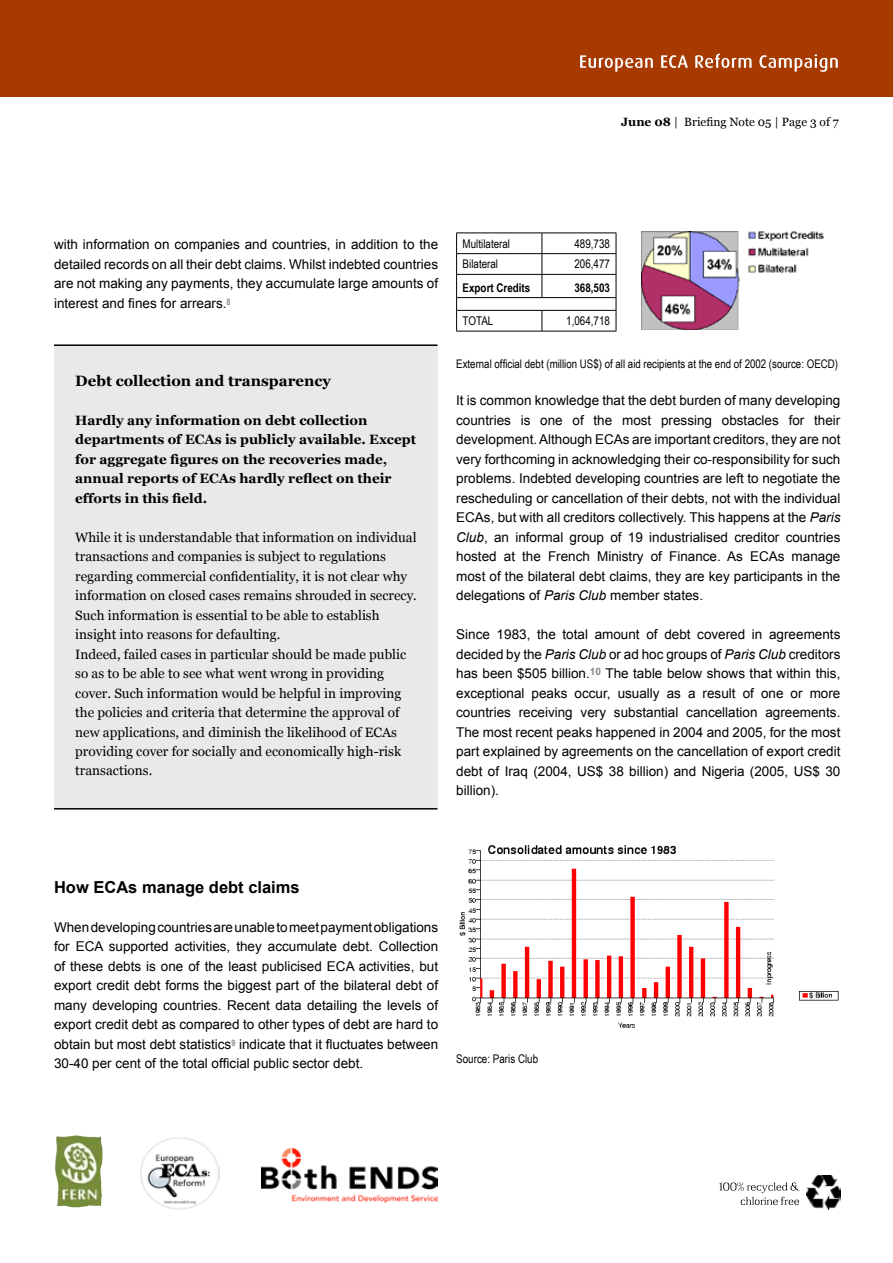
<style>
.page{position:relative;width:893px;height:1263px;background:#fff}
.page>*{position:absolute;margin:0;border:0;box-sizing:border-box;transform-origin:0 0}
.t1{font:700 16.5px "Arial";color:#000}
.t2{font:700 15px "Georgia";color:#000}
.t3{font:13.5px/19.5px "Arial";color:#000;text-align:justify}
.t4{font:13.5px/19.5px "Georgia";color:#000}
.t5{font:700 13.5px/19.5px "Georgia";color:#000}
.t6{font:12px "Arial Narrow";color:#000}
.t7{font:12px "Georgia";color:#000}
.t8{font:700 12px "Arial Narrow";color:#000}
.t9{font:11.85px "Arial Narrow";color:#000}
.s1{font-weight:700}
.s2{font-style:italic}
</style>
<div class="page">
<div style="left:0;top:0;width:893px;height:96px;background:#a63a00"></div>
<img style="left:806px;top:1175px;width:34px;height:34px">
<img style="left:55px;top:1135px;width:48px;height:72px">
<img style="left:140px;top:1137px;width:80px;height:72px">
<svg style="left:580px;top:53px;width:258px;height:19px"></svg>
<svg style="left:719px;top:1182px;width:81px;height:23px"></svg>
<img style="left:261px;top:1148px;width:176px;height:54px">
<hr style="left:456px;top:253px;width:86px;height:1px;background:#000">
<hr style="left:542px;top:253px;width:74px;height:1px;background:#000">
<hr style="left:456px;top:274px;width:86px;height:1px;background:#000">
<hr style="left:542px;top:274px;width:74px;height:1px;background:#000">
<svg style="left:542px;top:234px;width:1px;height:63px"></svg>
<hr style="left:456px;top:297px;width:86px;height:1px;background:#000">
<hr style="left:542px;top:297px;width:74px;height:1px;background:#000">
<hr style="left:456px;top:310px;width:86px;height:1px;background:#000">
<hr style="left:542px;top:310px;width:74px;height:1px;background:#000">
<svg style="left:542px;top:311px;width:1px;height:20px"></svg>
<hr style="left:456px;top:233px;width:86px;height:1px;background:#000">
<hr style="left:542px;top:233px;width:74px;height:1px;background:#000">
<svg style="left:456px;top:233px;width:1px;height:98px"></svg>
<svg style="left:616px;top:233px;width:1px;height:98px"></svg>
<hr style="left:456px;top:331px;width:86px;height:1px;background:#000">
<hr style="left:542px;top:331px;width:74px;height:1px;background:#000">
<img style="left:459px;top:845px;width:380px;height:183px">
<img style="left:641px;top:232px;width:99px;height:97px">
<img style="left:748px;top:231px;width:76px;height:42px">
<div style="left:54px;top:345px;width:383px;height:463px;background:#e8e9ea"></div>
<hr style="left:54px;top:344px;width:383px;height:2px;background:#000">
<hr style="left:54px;top:808px;width:383px;height:1px;background:#000">
<p class="t7" style="left:621px;top:115px;width:219px"><span class="s1">June 08</span> | Briefing Note 05 | Page 3 of 7</p>
<p class="t3" style="left:54px;top:235px;width:386px">with information on companies and countries, in addition to the detailed records on all their debt claims. Whilst indebted countries are not making any payments, they accumulate large amounts of interest and fines for arrears.<sup>8</sup></p>
<p class="t2" style="left:75px;top:372px;width:257px">Debt collection and transparency</p>
<p class="t5" style="left:75px;top:410px;width:342px">Hardly any information on debt collection departments of ECAs is publicly available. Except for aggregate figures on the recoveries made, annual reports of ECAs hardly reflect on their efforts in this field.</p>
<p class="t4" style="left:75px;top:527px;width:343px">While it is understandable that information on individual transactions and companies is subject to regulations regarding commercial confidentiality, it is not clear why information on closed cases remains shrouded in secrecy.<br>Such information is essential to be able to establish insight into reasons for defaulting.<br>Indeed, failed cases in particular should be made public so as to be able to see what went wrong in providing cover. Such information would be helpful in improving the policies and criteria that determine the approval of new applications, and diminish the likelihood of ECAs providing cover for socially and economically high-risk transactions.</p>
<p class="t6" style="left:463px;top:237px;width:49px">Multilateral</p>
<p class="t6" style="left:574px;top:237px;width:37px">489,738</p>
<p class="t6" style="left:463px;top:257px;width:37px">Bilateral</p>
<p class="t6" style="left:574px;top:257px;width:37px">206,477</p>
<p class="t8" style="left:463px;top:280px;width:69px">Export Credits</p>
<p class="t8" style="left:574px;top:280px;width:37px">368,503</p>
<p class="t6" style="left:463px;top:314px;width:32px">TOTAL</p>
<p class="t6" style="left:566px;top:314px;width:45px">1,064,718</p>
<p class="t9" style="left:456px;top:357px;width:383px">External official debt (million US$) of all aid recipients at the end of 2002 (source: OECD)</p>
<p class="t3" style="left:456px;top:391px;width:386px">It is common knowledge that the debt burden of many developing countries is one of the most pressing obstacles for their development. Although ECAs are important creditors, they are not very forthcoming in acknowledging their co-responsibility for such problems. Indebted developing countries are left to negotiate the rescheduling or cancellation of their debts, not with the individual ECAs, but with all creditors collectively. This happens at the <span class="s2">Paris Club</span>, an informal group of 19 industrialised creditor countries hosted at the French Ministry of Finance. As ECAs manage most of the bilateral debt claims, they are key participants in the delegations of <span class="s2">Paris Club</span> member states.</p>
<p class="t3" style="left:456px;top:625px;width:386px">Since 1983, the total amount of debt covered in agreements decided by the <span class="s2">Paris Club</span> or ad hoc groups of <span class="s2">Paris Club</span> creditors has been $505 billion.<sup>10</sup> The table below shows that within this, exceptional peaks occur, usually as a result of one or more countries receiving very substantial cancellation agreements.<br>The most recent peaks happened in 2004 and 2005, for the most part explained by agreements on the cancellation of export credit debt of Iraq (2004, US$ 38 billion) and Nigeria (2005, US$ 30 billion).</p>
<p class="t1" style="left:54px;top:876px;width:247px">How ECAs manage debt claims</p>
<p class="t3" style="left:54px;top:917px;width:386px">When developing countries are unable to meet payment obligations for ECA supported activities, they accumulate debt. Collection of these debts is one of the least publicised ECA activities, but export credit debt forms the biggest part of the bilateral debt of many developing countries. Recent data detailing the levels of export credit debt as compared to other types of debt are hard to obtain but most debt statistics<sup>9</sup> indicate that it fluctuates between 30-40 per cent of the total official public sector debt.</p>
<p class="t6" style="left:456px;top:1052px;width:84px">Source: Paris Club</p>
</div>
